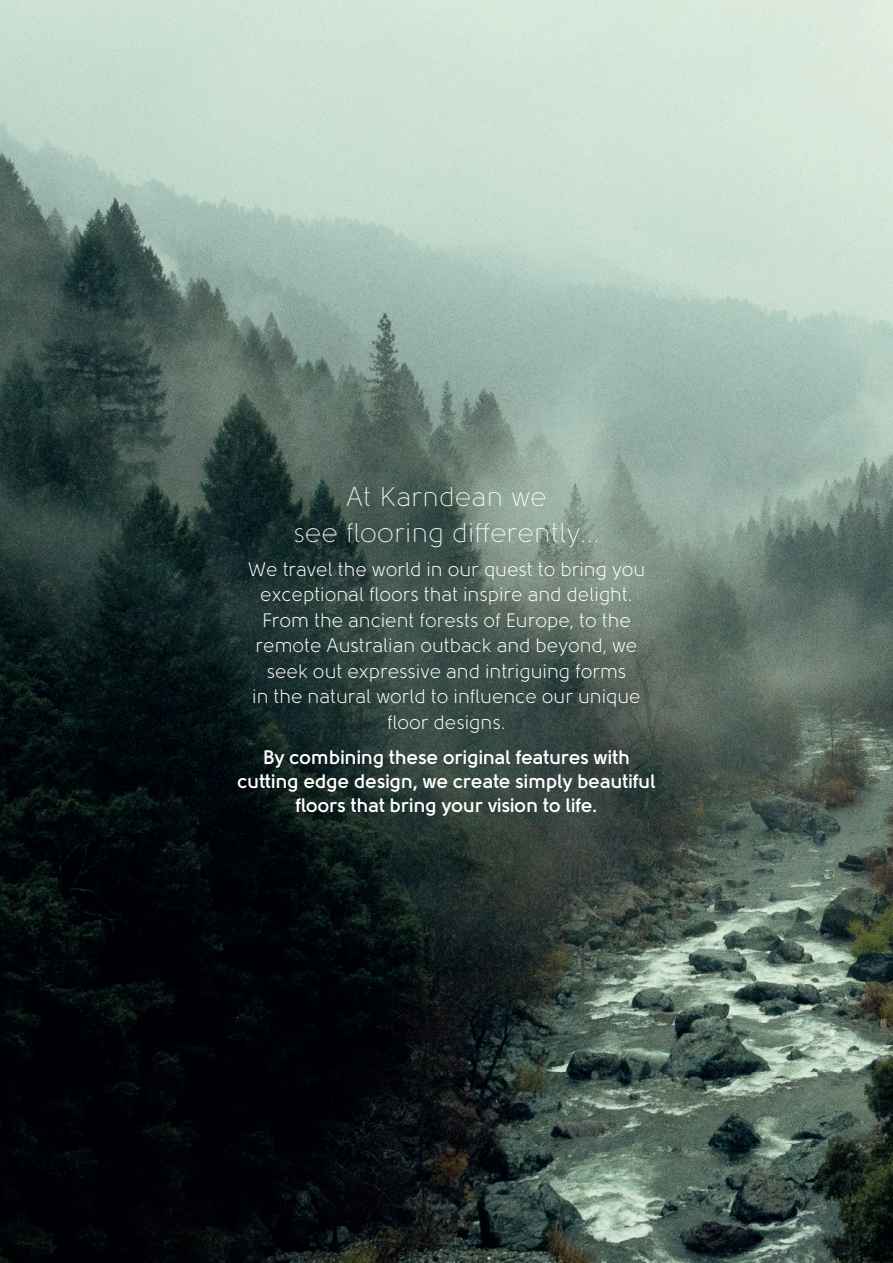
<style>
.page{position:relative;width:893px;height:1263px;background:#fff}
.page>*{position:absolute;margin:0;border:0;box-sizing:border-box;transform-origin:0 0}
.Sub_Heading{font:300 27px/36px "Solomon";letter-spacing:.01em;color:#fff;text-align:center}
.t1{font:19.5px/25.5px "Solomon";color:#fff;text-align:center}
.t2{font:700 19.5px/24px "Solomon";color:#fff;text-align:center}
</style>
<div class="page">
<img style="left:0;top:0;width:893px;height:1263px">
<p class="Sub_Heading" style="left:293px;top:479px;width:308px">At Karndean we<br>see flooring differently...</p>
<p class="t1" style="left:248px;top:556px;width:399px">We travel the world in our quest to bring you exceptional floors that inspire and delight.<br>From the ancient forests of Europe, to the remote Australian outback and beyond, we seek out expressive and intriguing forms<br>in the natural world to influence our unique floor designs.</p>
<p class="t2" style="left:238px;top:745px;width:419px">By combining these original features with cutting edge design, we create simply beautiful floors that bring your vision to life.</p>
</div>
